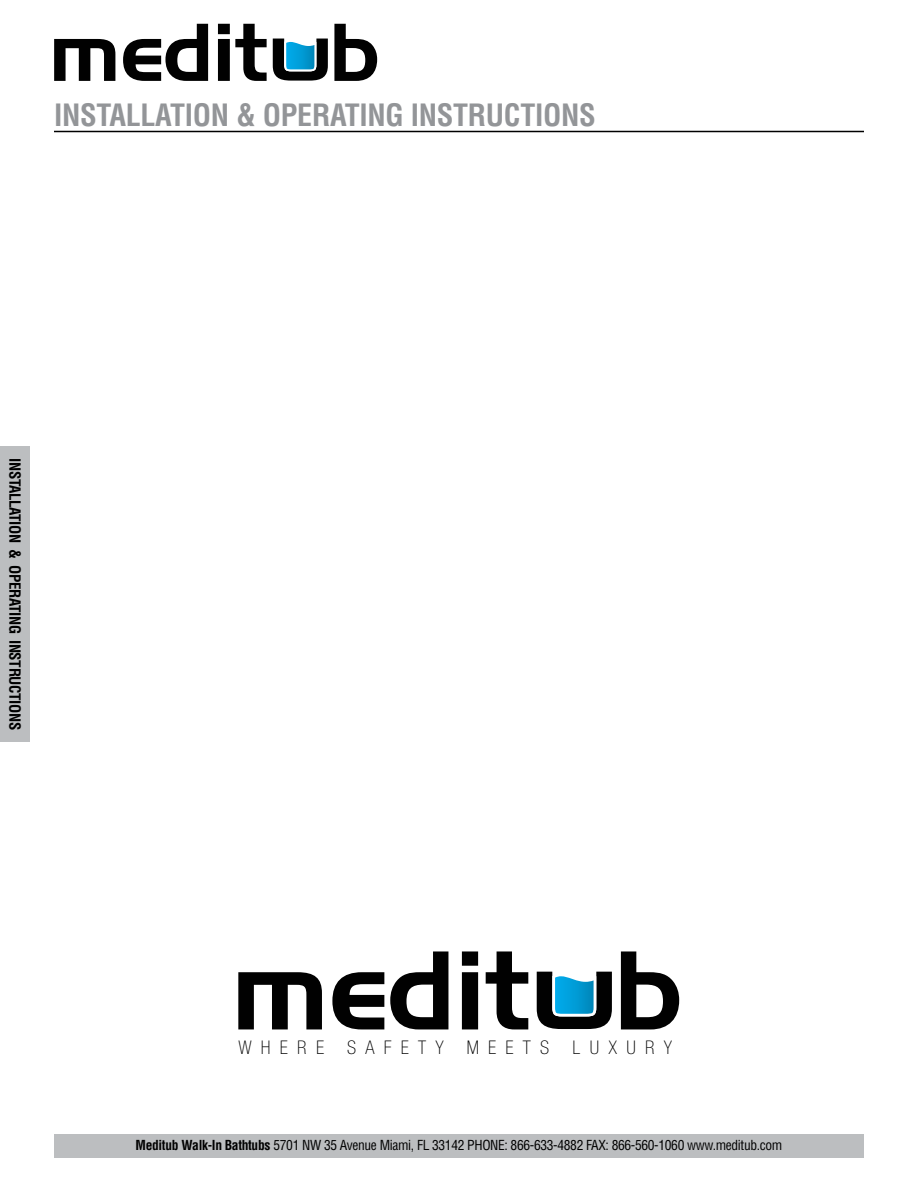
<style>
.page{position:relative;width:918px;height:1188px;background:#fff}
.page>*{position:absolute;margin:0;border:0;box-sizing:border-box;transform-origin:0 0}
.t1{font:700 condensed 30px "Helvetica LT Std";letter-spacing:-.01em;color:#939598}
.t2{font:100 condensed 18.9px "Helvetica Neue LT Std";letter-spacing:.49em;color:#000}
.t3{font:700 condensed 15px "Helvetica LT Std";letter-spacing:-.025em;color:#000}
.t4{font:condensed 13.5px "Helvetica LT Std";letter-spacing:-.025em;color:#000}
.s1{font-weight:700}
</style>
<div class="page">
<div style="left:54px;top:1134px;width:810px;height:23px;background:#bcbec0"></div>
<hr style="left:54px;top:131px;width:810px;height:1px;background:#000">
<div style="left:0;top:446px;width:30px;height:296px;background:#bcbec0"></div>
<svg style="left:54px;top:39px;width:61px;height:42px"></svg>
<svg style="left:123px;top:24px;width:85px;height:57px"></svg>
<svg style="left:218px;top:24px;width:49px;height:57px"></svg>
<svg style="left:334px;top:24px;width:43px;height:57px"></svg>
<svg style="left:273px;top:39px;width:55px;height:42px;background:#326173"></svg>
<svg style="left:238px;top:972px;width:84px;height:57px"></svg>
<svg style="left:332px;top:972px;width:52px;height:57px"></svg>
<svg style="left:390px;top:951px;width:58px;height:78px"></svg>
<svg style="left:462px;top:951px;width:16px;height:78px"></svg>
<svg style="left:486px;top:951px;width:42px;height:78px"></svg>
<svg style="left:621px;top:951px;width:58px;height:78px"></svg>
<svg style="left:537px;top:972px;width:75px;height:57px;background:#2f5f71"></svg>
<h1 class="t1" style="left:54px;top:96px;width:226px">installation &amp; OPERAT</h1>
<h1 class="t1" style="left:359px;top:96px;width:77px">ING INSTRUCT</h1>
<h1 class="t1" style="left:535px;top:96px;width:26px">IONS</h1>
<p class="t3" style="left:24px;top:458px;width:273px;rotate:90deg">installation &amp; operating instructions</p>
<h2 class="t2" style="left:238px;top:1037px;width:435px">WHERE SAFETY MEETS LUXURY</h2>
<p class="t4" style="left:136px;top:1137px;width:648px"><span class="s1">Meditub Walk-In Bathtubs</span> 5701 NW 35 Avenue Miami, FL 33142 PHONE: 866-633-4882 FAX: 866-560-1060 www.meditub.com</p>
</div>
